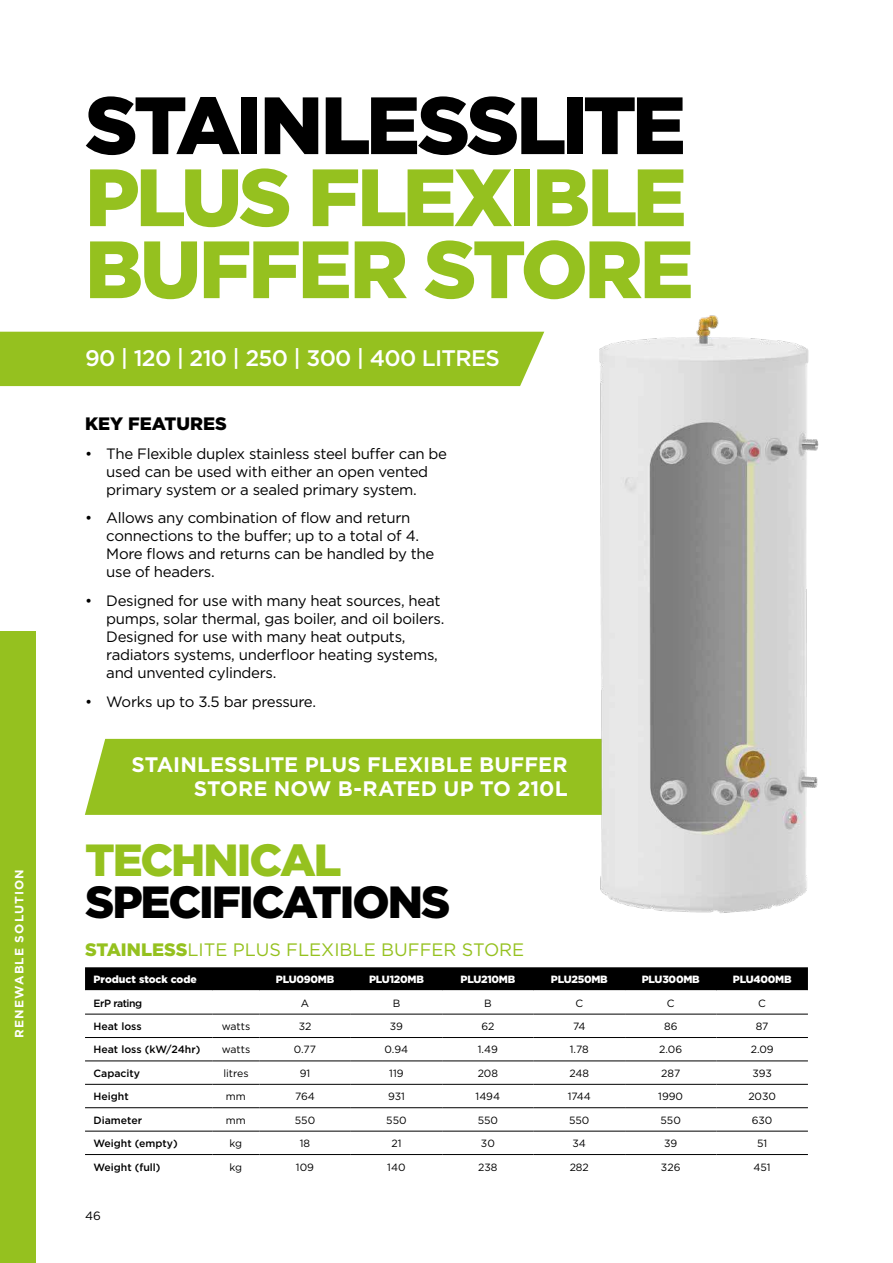
<style>
.page{position:relative;width:893px;height:1263px;background:#fff}
.page>*{position:absolute;margin:0;border:0;box-sizing:border-box;transform-origin:0 0}
.t1{font:900 81px/72px "Gotham";letter-spacing:-.04em;color:#95c11f}
.t2{font:900 81px "Gotham";letter-spacing:-.05em;color:#000}
.t3{font:900 45px "Gotham";letter-spacing:-.045em;color:#000}
.t4{font:900 45px "Gotham";letter-spacing:-.045em;color:#95c11f}
.t5{font:500 22.5px "Gotham";letter-spacing:-.03em;color:#fff}
.t6{font:700 21px/24px "Gotham";color:#fff;text-align:right}
.t7{font:18px "Gotham";color:#95c11f}
.t8{font:900 18px "Gotham";color:#000}
.t9{font:15px/18px "Gotham";letter-spacing:-.02em;color:#000}
.t10{font:700 12px "Gotham";letter-spacing:.095em;color:#fff}
.t11{font:12px "Gotham";color:#000}
.t12{font:10.5px "Gotham";color:#000}
.t13{font:500 10.5px "Gotham";color:#000}
.t14{font:900 10.5px "Gotham";letter-spacing:-.025em;color:#fff}
.t15{font:900 10.5px "Gotham";color:#fff}
.t16{font:500 10.5px "Gotham";letter-spacing:-.04em;color:#000}
.s1{font-weight:900}
</style>
<div class="page">
<div style="left:0;top:631px;width:36px;height:632px;background:#95c11f"></div>
<div style="left:0;top:332px;width:544px;height:54px;background:#95c11f"></div>
<div style="left:85px;top:739px;width:502px;height:76px;background:#95c11f"></div>
<div style="left:85px;top:967px;width:723px;height:23px;background:#000"></div>
<hr style="left:85px;top:1014px;width:128px;height:1px;background:#000">
<hr style="left:213px;top:1014px;width:46px;height:1px;background:#000">
<hr style="left:259px;top:1014px;width:92px;height:1px;background:#000">
<hr style="left:351px;top:1014px;width:91px;height:1px;background:#000">
<hr style="left:442px;top:1014px;width:92px;height:1px;background:#000">
<hr style="left:534px;top:1014px;width:91px;height:1px;background:#000">
<hr style="left:625px;top:1014px;width:91px;height:1px;background:#000">
<hr style="left:716px;top:1014px;width:92px;height:1px;background:#000">
<hr style="left:85px;top:1037px;width:128px;height:1px;background:#000">
<hr style="left:213px;top:1037px;width:46px;height:1px;background:#000">
<hr style="left:259px;top:1037px;width:92px;height:1px;background:#000">
<hr style="left:351px;top:1037px;width:91px;height:1px;background:#000">
<hr style="left:442px;top:1037px;width:92px;height:1px;background:#000">
<hr style="left:534px;top:1037px;width:91px;height:1px;background:#000">
<hr style="left:625px;top:1037px;width:91px;height:1px;background:#000">
<hr style="left:716px;top:1037px;width:92px;height:1px;background:#000">
<hr style="left:85px;top:1060px;width:128px;height:1px;background:#000">
<hr style="left:213px;top:1060px;width:46px;height:1px;background:#000">
<hr style="left:259px;top:1060px;width:92px;height:1px;background:#000">
<hr style="left:351px;top:1060px;width:91px;height:1px;background:#000">
<hr style="left:442px;top:1060px;width:92px;height:1px;background:#000">
<hr style="left:534px;top:1060px;width:91px;height:1px;background:#000">
<hr style="left:625px;top:1060px;width:91px;height:1px;background:#000">
<hr style="left:716px;top:1060px;width:92px;height:1px;background:#000">
<hr style="left:85px;top:1084px;width:128px;height:1px;background:#000">
<hr style="left:213px;top:1084px;width:46px;height:1px;background:#000">
<hr style="left:259px;top:1084px;width:92px;height:1px;background:#000">
<hr style="left:351px;top:1084px;width:91px;height:1px;background:#000">
<hr style="left:442px;top:1084px;width:92px;height:1px;background:#000">
<hr style="left:534px;top:1084px;width:91px;height:1px;background:#000">
<hr style="left:625px;top:1084px;width:91px;height:1px;background:#000">
<hr style="left:716px;top:1084px;width:92px;height:1px;background:#000">
<hr style="left:85px;top:1107px;width:128px;height:1px;background:#000">
<hr style="left:213px;top:1107px;width:46px;height:1px;background:#000">
<hr style="left:259px;top:1107px;width:92px;height:1px;background:#000">
<hr style="left:351px;top:1107px;width:91px;height:1px;background:#000">
<hr style="left:442px;top:1107px;width:92px;height:1px;background:#000">
<hr style="left:534px;top:1107px;width:91px;height:1px;background:#000">
<hr style="left:625px;top:1107px;width:91px;height:1px;background:#000">
<hr style="left:716px;top:1107px;width:92px;height:1px;background:#000">
<hr style="left:85px;top:1131px;width:128px;height:1px;background:#000">
<hr style="left:213px;top:1131px;width:46px;height:1px;background:#000">
<hr style="left:259px;top:1131px;width:92px;height:1px;background:#000">
<hr style="left:351px;top:1131px;width:91px;height:1px;background:#000">
<hr style="left:442px;top:1131px;width:92px;height:1px;background:#000">
<hr style="left:534px;top:1131px;width:91px;height:1px;background:#000">
<hr style="left:625px;top:1131px;width:91px;height:1px;background:#000">
<hr style="left:716px;top:1131px;width:92px;height:1px;background:#000">
<hr style="left:85px;top:1154px;width:128px;height:1px;background:#000">
<hr style="left:213px;top:1154px;width:46px;height:1px;background:#000">
<hr style="left:259px;top:1154px;width:92px;height:1px;background:#000">
<hr style="left:351px;top:1154px;width:91px;height:1px;background:#000">
<hr style="left:442px;top:1154px;width:92px;height:1px;background:#000">
<hr style="left:534px;top:1154px;width:91px;height:1px;background:#000">
<hr style="left:625px;top:1154px;width:91px;height:1px;background:#000">
<hr style="left:716px;top:1154px;width:92px;height:1px;background:#000">
<img style="left:587px;top:315px;width:232px;height:598px">
<p class="t10" style="left:11px;top:1038px;width:171px;rotate:-90deg">RENEWABLE SOLUTION</p>
<h1 class="t2" style="left:85px;top:70px;width:602px">STAINLESSLITE</h1>
<h1 class="t1" style="left:85px;top:161px;width:610px">PLUS FLEXIBLE<br>BUFFER STORE</h1>
<h3 class="t5" style="left:85px;top:344px;width:416px">90 | 120 | 210 | 250 | 300 | 400 LITRES</h3>
<p class="t8" style="left:85px;top:411px;width:143px">KEY FEATURES</p>
<p class="t9" style="left:85px;top:444px;width:364px;text-align:center">• The Flexible duplex stainless steel buffer can be used can be used with either an open vented primary system or a sealed primary system.</p>
<p class="t9" style="left:106px;top:509px;width:330px;text-indent:-21px">• Allows any combination of flow and return connections to the buffer; up to a total of 4.<br>More flows and returns can be handled by the use of headers.</p>
<p class="t9" style="left:106px;top:591px;width:340px;text-indent:-21px">• Designed for use with many heat sources, heat pumps, solar thermal, gas boiler, and oil boilers.<br>Designed for use with many heat outputs, radiators systems, underfloor heating systems, and unvented cylinders.</p>
<p class="t9" style="left:85px;top:692px;width:233px">• Works up to 3.5 bar pressure.</p>
<h3 class="t6" style="left:131px;top:753px;width:438px">STAINLESSLITE PLUS FLEXIBLE BUFFER<br>STORE NOW B-RATED UP TO 210L</h3>
<h2 class="t4" style="left:85px;top:829px;width:258px">TECHNICAL</h2>
<h2 class="t3" style="left:85px;top:871px;width:367px">SPECIFICATIONS</h2>
<p class="t7" style="left:85px;top:938px;width:441px"><span class="s1">STAINLESS</span>LITE PLUS FLEXIBLE BUFFER STORE</p>
<p class="t15" style="left:94px;top:972px;width:105px">Product stock code</p>
<p class="t14" style="left:276px;top:972px;width:60px">PLU090MB</p>
<p class="t14" style="left:369px;top:972px;width:56px">PLU120MB</p>
<p class="t14" style="left:461px;top:972px;width:56px">PLU210MB</p>
<p class="t14" style="left:551px;top:972px;width:58px">PLU250MB</p>
<p class="t14" style="left:642px;top:972px;width:59px">PLU300MB</p>
<p class="t14" style="left:733px;top:972px;width:60px">PLU400MB</p>
<p class="t16" style="left:94px;top:996px;width:50px">ErP rating</p>
<p class="t12" style="left:301px;top:996px;width:10px">A</p>
<p class="t12" style="left:393px;top:996px;width:9px">B</p>
<p class="t12" style="left:484px;top:996px;width:9px">B</p>
<p class="t12" style="left:575px;top:996px;width:9px">C</p>
<p class="t12" style="left:667px;top:996px;width:9px">C</p>
<p class="t12" style="left:758px;top:996px;width:9px">C</p>
<p class="t13" style="left:94px;top:1019px;width:50px">Heat loss</p>
<p class="t12" style="left:222px;top:1019px;width:30px">watts</p>
<p class="t12" style="left:299px;top:1019px;width:14px">32</p>
<p class="t12" style="left:390px;top:1019px;width:15px">39</p>
<p class="t12" style="left:481px;top:1019px;width:15px">62</p>
<p class="t12" style="left:573px;top:1019px;width:14px">74</p>
<p class="t12" style="left:664px;top:1019px;width:15px">86</p>
<p class="t12" style="left:756px;top:1019px;width:14px">87</p>
<p class="t13" style="left:94px;top:1043px;width:108px">Heat loss (kW/24hr)</p>
<p class="t12" style="left:222px;top:1043px;width:30px">watts</p>
<p class="t12" style="left:294px;top:1043px;width:24px">0.77</p>
<p class="t12" style="left:385px;top:1043px;width:25px">0.94</p>
<p class="t12" style="left:478px;top:1043px;width:22px">1.49</p>
<p class="t12" style="left:570px;top:1043px;width:20px">1.78</p>
<p class="t12" style="left:659px;top:1043px;width:24px">2.06</p>
<p class="t12" style="left:751px;top:1043px;width:24px">2.09</p>
<p class="t13" style="left:94px;top:1066px;width:48px">Capacity</p>
<p class="t12" style="left:223px;top:1066px;width:27px">litres</p>
<p class="t12" style="left:300px;top:1066px;width:12px">91</p>
<p class="t12" style="left:389px;top:1066px;width:16px">119</p>
<p class="t12" style="left:478px;top:1066px;width:22px">208</p>
<p class="t12" style="left:569px;top:1066px;width:21px">248</p>
<p class="t12" style="left:661px;top:1066px;width:21px">287</p>
<p class="t12" style="left:752px;top:1066px;width:21px">393</p>
<p class="t13" style="left:93px;top:1090px;width:37px">Height</p>
<p class="t12" style="left:226px;top:1090px;width:21px">mm</p>
<p class="t12" style="left:295px;top:1090px;width:21px">764</p>
<p class="t12" style="left:388px;top:1090px;width:18px">931</p>
<p class="t12" style="left:476px;top:1090px;width:26px">1494</p>
<p class="t12" style="left:568px;top:1090px;width:25px">1744</p>
<p class="t12" style="left:658px;top:1090px;width:26px">1990</p>
<p class="t12" style="left:748px;top:1090px;width:29px">2030</p>
<p class="t13" style="left:93px;top:1113px;width:50px">Diameter</p>
<p class="t12" style="left:226px;top:1113px;width:21px">mm</p>
<p class="t12" style="left:295px;top:1113px;width:22px">550</p>
<p class="t12" style="left:386px;top:1113px;width:22px">550</p>
<p class="t12" style="left:478px;top:1113px;width:22px">550</p>
<p class="t12" style="left:569px;top:1113px;width:22px">550</p>
<p class="t12" style="left:660px;top:1113px;width:22px">550</p>
<p class="t12" style="left:752px;top:1113px;width:22px">630</p>
<p class="t13" style="left:93px;top:1136px;width:86px">Weight (empty)</p>
<p class="t12" style="left:230px;top:1136px;width:14px">kg</p>
<p class="t12" style="left:300px;top:1136px;width:12px">18</p>
<p class="t12" style="left:391px;top:1136px;width:12px">21</p>
<p class="t12" style="left:481px;top:1136px;width:15px">30</p>
<p class="t12" style="left:573px;top:1136px;width:15px">34</p>
<p class="t12" style="left:664px;top:1136px;width:15px">39</p>
<p class="t12" style="left:757px;top:1136px;width:12px">51</p>
<p class="t13" style="left:93px;top:1160px;width:69px">Weight (full)</p>
<p class="t12" style="left:230px;top:1160px;width:14px">kg</p>
<p class="t12" style="left:296px;top:1160px;width:20px">109</p>
<p class="t12" style="left:387px;top:1160px;width:20px">140</p>
<p class="t12" style="left:478px;top:1160px;width:21px">238</p>
<p class="t12" style="left:570px;top:1160px;width:21px">282</p>
<p class="t12" style="left:661px;top:1160px;width:21px">326</p>
<p class="t12" style="left:753px;top:1160px;width:19px">451</p>
<p class="t11" style="left:85px;top:1208px;width:17px">46</p>
</div>
